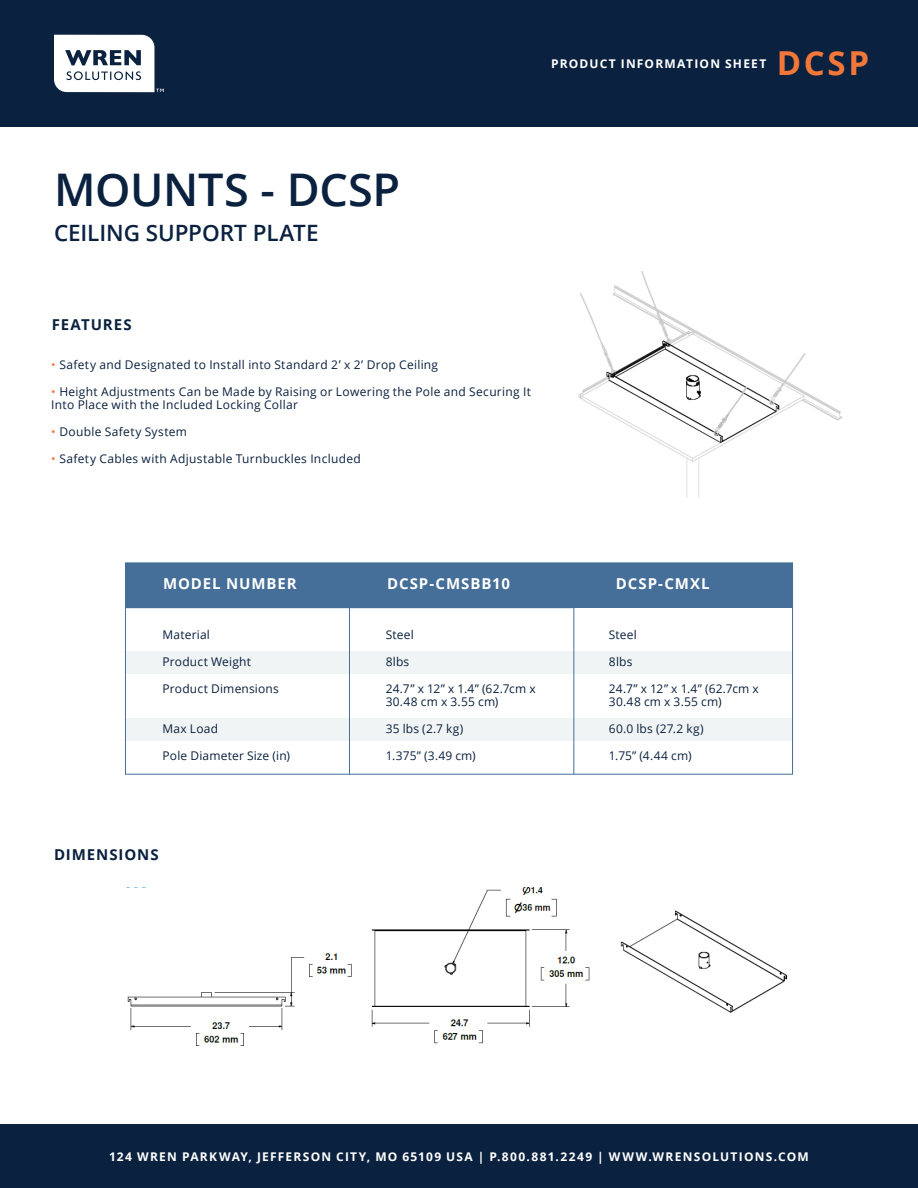
<style>
.page{position:relative;width:918px;height:1188px;background:#fff}
.page>*{position:absolute;margin:0;border:0;box-sizing:border-box;transform-origin:0 0}
.t1{font:600 45px "Open Sans";letter-spacing:-.005em;color:#0a213f}
.t2{font:700 33px "Open Sans";color:#f37739}
.t3{font:600 22.5px "Open Sans";letter-spacing:-.005em;color:#0a213f}
.t4{font:700 15px "Open Sans";letter-spacing:.06em;color:#fff}
.t5{font:700 15px "Open Sans";letter-spacing:.06em;color:#0a213f}
.t6{font:12px/13.5px "Open Sans";letter-spacing:.025em;color:#0a213f}
.t7{font:700 12px "Open Sans";letter-spacing:.105em;color:#fff}
.s1{color:#f37636}
</style>
<div class="page">
<div style="left:0;top:0;width:918px;height:127px;background:#0a213f"></div>
<div style="left:0;top:1125px;width:918px;height:63px;background:#0a213f"></div>
<svg style="left:54px;top:35px;width:110px;height:57px"></svg>
<img style="left:578px;top:271px;width:265px;height:227px">
<div style="left:125px;top:651px;width:668px;height:23px;background:#f1f4f4"></div>
<div style="left:125px;top:718px;width:668px;height:23px;background:#f1f4f4"></div>
<div style="left:125px;top:563px;width:668px;height:45px;background:#456e98"></div>
<hr style="left:349px;top:570px;width:1px;height:204px;background:#456e98">
<div style="left:125px;top:563px;width:668px;height:211px;border:1px solid #456e98"></div>
<hr style="left:574px;top:571px;width:1px;height:203px;background:#456e98">
<img style="left:127px;top:888px;width:661px;height:158px">
<p class="t7" style="left:551px;top:55px;width:217px">PRODUCT INFORMATION SHEET</p>
<h2 class="t2" style="left:777px;top:39px;width:94px">DCSP</h2>
<h1 class="t1" style="left:54px;top:159px;width:348px">MOUNTS - DCSP</h1>
<h3 class="t3" style="left:54px;top:217px;width:266px">CEILING SUPPORT PLATE</h3>
<p class="t5" style="left:52px;top:314px;width:81px">FEATURES</p>
<p class="t6" style="left:51px;top:357px;width:388px"><span class="s1">•</span> Safety and Designated to Install into Standard 2’ x 2’ Drop Ceiling</p>
<p class="t6" style="left:51px;top:384px;width:481px"><span class="s1">•</span> Height Adjustments Can be Made by Raising or Lowering the Pole and Securing It<br>Into Place with the Included Locking Collar</p>
<p class="t6" style="left:51px;top:425px;width:137px"><span class="s1">•</span> Double Safety System</p>
<p class="t6" style="left:51px;top:452px;width:311px"><span class="s1">•</span> Safety Cables with Adjustable Turnbuckles Included</p>
<p class="t4" style="left:163px;top:573px;width:135px">MODEL NUMBER</p>
<p class="t4" style="left:387px;top:573px;width:124px">DCSP-CMSBB10</p>
<p class="t6" style="left:163px;top:627px;width:49px">Material</p>
<p class="t6" style="left:163px;top:654px;width:90px">Product Weight</p>
<p class="t6" style="left:163px;top:681px;width:118px">Product Dimensions</p>
<p class="t6" style="left:163px;top:722px;width:57px">Max Load</p>
<p class="t6" style="left:163px;top:749px;width:129px">Pole Diameter Size (in)</p>
<p class="t5" style="left:54px;top:844px;width:106px">DIMENSIONS</p>
<p class="t6" style="left:386px;top:627px;width:30px">Steel</p>
<p class="t6" style="left:386px;top:654px;width:25px">8lbs</p>
<p class="t6" style="left:386px;top:681px;width:151px">24.7” x 12” x 1.4” (62.7cm x<br>30.48 cm x 3.55 cm)</p>
<p class="t6" style="left:386px;top:722px;width:79px">35 lbs (2.7 kg)</p>
<p class="t6" style="left:386px;top:749px;width:92px">1.375” (3.49 cm)</p>
<p class="t4" style="left:616px;top:573px;width:95px">DCSP-CMXL</p>
<p class="t6" style="left:609px;top:627px;width:30px">Steel</p>
<p class="t6" style="left:609px;top:654px;width:25px">8lbs</p>
<p class="t6" style="left:609px;top:681px;width:151px">24.7” x 12” x 1.4” (62.7cm x<br>30.48 cm x 3.55 cm)</p>
<p class="t6" style="left:609px;top:722px;width:96px">60.0 lbs (27.2 kg)</p>
<p class="t6" style="left:609px;top:749px;width:84px">1.75” (4.44 cm)</p>
<p class="t7" style="left:109px;top:1148px;width:701px">124 WREN PARKWAY, JEFFERSON CITY, MO 65109 USA | P.800.881.2249 | WWW.WRENSOLUTIONS.COM</p>
</div>
